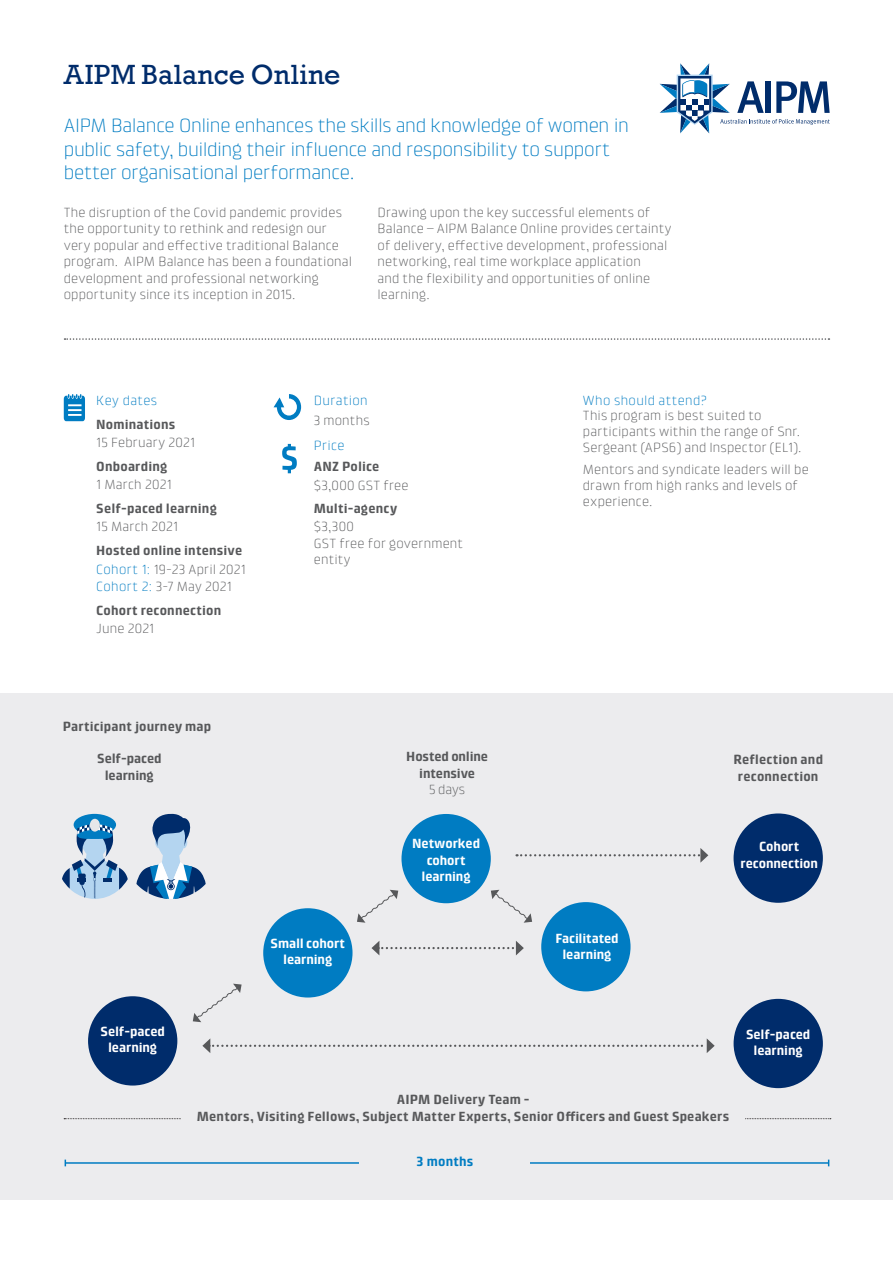
<style>
.page{position:relative;width:893px;height:1263px;background:#fff}
.page>*{position:absolute;margin:0;border:0;box-sizing:border-box;transform-origin:0 0}
.t1{font:28.5px "Rockwell";letter-spacing:.01em;color:#002c6b}
.Intro_text{font:300 19.5px/23.2px "Klint LT Pro";letter-spacing:-.015em;color:#007cc2}
.Text{font:300 13.5px/16.5px "Klint LT Pro";letter-spacing:.01em;color:#57585a}
.Icon_Text{font:300 13.5px/15.8px "Klint LT Pro";letter-spacing:.01em;color:#57585a}
.Text-2{font:700 13.5px/16.5px "Klint Pro";letter-spacing:.01em;color:#57585a;text-align:center}
.Text-3{font:700 13.5px/16.5px "Klint Pro";letter-spacing:-.01em;color:#fff;text-align:center}
.Icon_Text-2{font:700 13.5px "Klint Pro";letter-spacing:.01em;color:#57585a}
.Text-4{font:700 13.5px/16.5px "Klint Pro";letter-spacing:-.01em;color:#57585a;text-align:center}
.Icon_Headings{font:300 13.5px "Klint LT Pro";letter-spacing:.025em;color:#007cc2}
.Icon_Text-3{font:300 13.5px "Klint LT Pro";letter-spacing:.025em;color:#007cc2}
.Text-5{font:700 13.5px "Klint Pro";letter-spacing:.01em;color:#007cc2}
.s1{color:#007cc2}
.s2{font-family:"Klint LT Pro";font-weight:300}
</style>
<div class="page">
<div style="left:0;top:693px;width:893px;height:506px;background:#ececee"></div>
<svg style="left:65px;top:338px;width:764px;height:2px"></svg>
<svg style="left:64px;top:394px;width:21px;height:27px"></svg>
<svg style="left:357px;top:890px;width:41px;height:33px"></svg>
<div style="left:88px;top:996px;width:89px;height:89px;background:#002c6b;border-radius:50%"></div>
<div style="left:734px;top:813px;width:89px;height:90px;background:#002c6b;border-radius:50%"></div>
<div style="left:263px;top:908px;width:89px;height:89px;background:#007cc2;border-radius:50%"></div>
<hr style="left:65px;top:1162px;width:764px;height:2px;background:#007cc2">
<div style="left:359px;top:1156px;width:171px;height:14px;background:#ececee"></div>
<svg style="left:64px;top:1118px;width:767px;height:1px"></svg>
<div style="left:181px;top:1094px;width:564px;height:37px;background:#ececee"></div>
<svg style="left:74px;top:814px;width:42px;height:22px"></svg>
<svg style="left:62px;top:815px;width:66px;height:84px"></svg>
<svg style="left:136px;top:813px;width:70px;height:86px"></svg>
<svg style="left:660px;top:63px;width:170px;height:70px"></svg>
<svg style="left:282px;top:444px;width:15px;height:29px"></svg>
<svg style="left:274px;top:394px;width:27px;height:26px"></svg>
<div style="left:401px;top:814px;width:90px;height:89px;background:#007cc2;border-radius:50%"></div>
<div style="left:541px;top:902px;width:89px;height:89px;background:#007cc2;border-radius:50%"></div>
<svg style="left:517px;top:848px;width:191px;height:15px"></svg>
<svg style="left:371px;top:941px;width:153px;height:14px"></svg>
<div style="left:734px;top:999px;width:89px;height:89px;background:#002c6b;border-radius:50%"></div>
<svg style="left:202px;top:1038px;width:513px;height:15px"></svg>
<svg style="left:193px;top:984px;width:49px;height:38px"></svg>
<svg style="left:491px;top:890px;width:41px;height:33px"></svg>
<h2 class="t1" style="left:64px;top:58px;width:278px">AIPM Balance Online</h2>
<p class="Intro_text" style="left:64px;top:114px;width:567px">AIPM Balance Online enhances the skills and knowledge of women in public safety, building their influence and responsibility to support better organisational performance.</p>
<p class="Text" style="left:64px;top:204px;width:290px">The disruption of the Covid pandemic provides the opportunity to rethink and redesign our very popular and effective traditional Balance program. AIPM Balance has been a foundational development and professional networking opportunity since its inception in 2015.</p>
<p class="Text" style="left:378px;top:204px;width:296px">Drawing upon the key successful elements of Balance – AIPM Balance Online provides certainty of delivery, effective development, professional networking, real time workplace application<br>and the flexibility and opportunities of online learning.</p>
<p class="Icon_Text-3" style="left:96px;top:392px;width:63px">Key dates</p>
<p class="Icon_Text-2" style="left:96px;top:417px;width:81px">Nominations</p>
<p class="Icon_Text" style="left:96px;top:434px;width:100px">15 February 2021</p>
<p class="Icon_Text-2" style="left:96px;top:459px;width:73px">Onboarding</p>
<p class="Icon_Text" style="left:96px;top:476px;width:77px">1 March 2021</p>
<p class="Icon_Text-2" style="left:96px;top:501px;width:122px">Self-paced learning</p>
<p class="Icon_Text" style="left:96px;top:518px;width:84px">15 March 2021</p>
<p class="Icon_Text-2" style="left:96px;top:543px;width:147px">Hosted online intensive</p>
<p class="Icon_Text" style="left:96px;top:561px;width:151px;line-height:16.5px"><span class="s1">Cohort 1:</span> 19-23 April 2021<br><span class="s1">Cohort 2:</span> 3-7 May 2021</p>
<p class="Icon_Text-2" style="left:96px;top:602px;width:126px">Cohort reconnection</p>
<p class="Icon_Text" style="left:96px;top:620px;width:60px">June 2021</p>
<p class="Icon_Text-3" style="left:314px;top:392px;width:55px">Duration</p>
<p class="Icon_Text" style="left:314px;top:413px;width:57px">3 months</p>
<p class="Icon_Headings" style="left:314px;top:438px;width:32px">Price</p>
<p class="Icon_Text-2" style="left:314px;top:459px;width:67px">ANZ Police</p>
<p class="Icon_Text" style="left:314px;top:477px;width:96px">$3,000 GST free</p>
<p class="Icon_Text-2" style="left:314px;top:500px;width:85px">Multi-agency</p>
<p class="Icon_Text" style="left:314px;top:518px;width:151px;line-height:16.5px">$3,300<br>GST free for government entity</p>
<p class="Icon_Headings" style="left:583px;top:392px;width:125px">Who should attend?</p>
<p class="Icon_Text" style="left:583px;top:408px;width:220px">This program is best suited to participants within the range of Snr.<br>Sergeant (APS6) and Inspector (EL1).</p>
<p class="Icon_Text" style="left:583px;top:461px;width:227px">Mentors and syndicate leaders will be drawn from high ranks and levels of experience.</p>
<p class="Text-2" style="left:63px;top:718px;width:150px">Participant journey map</p>
<p class="Text-4" style="left:97px;top:750px;width:66px">Self-paced learning</p>
<p class="Text-4" style="left:406px;top:748px;width:83px">Hosted online intensive<br><span class="s2">5 days</span></p>
<p class="Text-2" style="left:733px;top:752px;width:91px">Reflection and reconnection</p>
<p class="Text-3" style="left:412px;top:835px;width:69px">Networked cohort learning</p>
<p class="Text-3" style="left:740px;top:838px;width:79px">Cohort reconnection</p>
<p class="Text-3" style="left:271px;top:935px;width:76px">Small cohort learning</p>
<p class="Text-3" style="left:555px;top:930px;width:65px">Facilitated learning</p>
<p class="Text-3" style="left:101px;top:1023px;width:66px">Self-paced learning</p>
<p class="Text-3" style="left:746px;top:1026px;width:66px">Self-paced learning</p>
<p class="Text-2" style="left:197px;top:1091px;width:534px">AIPM Delivery Team -<br>Mentors, Visiting Fellows, Subject Matter Experts, Senior Officers and Guest Speakers</p>
<p class="Text-5" style="left:416px;top:1154px;width:59px">3 months</p>
</div>
